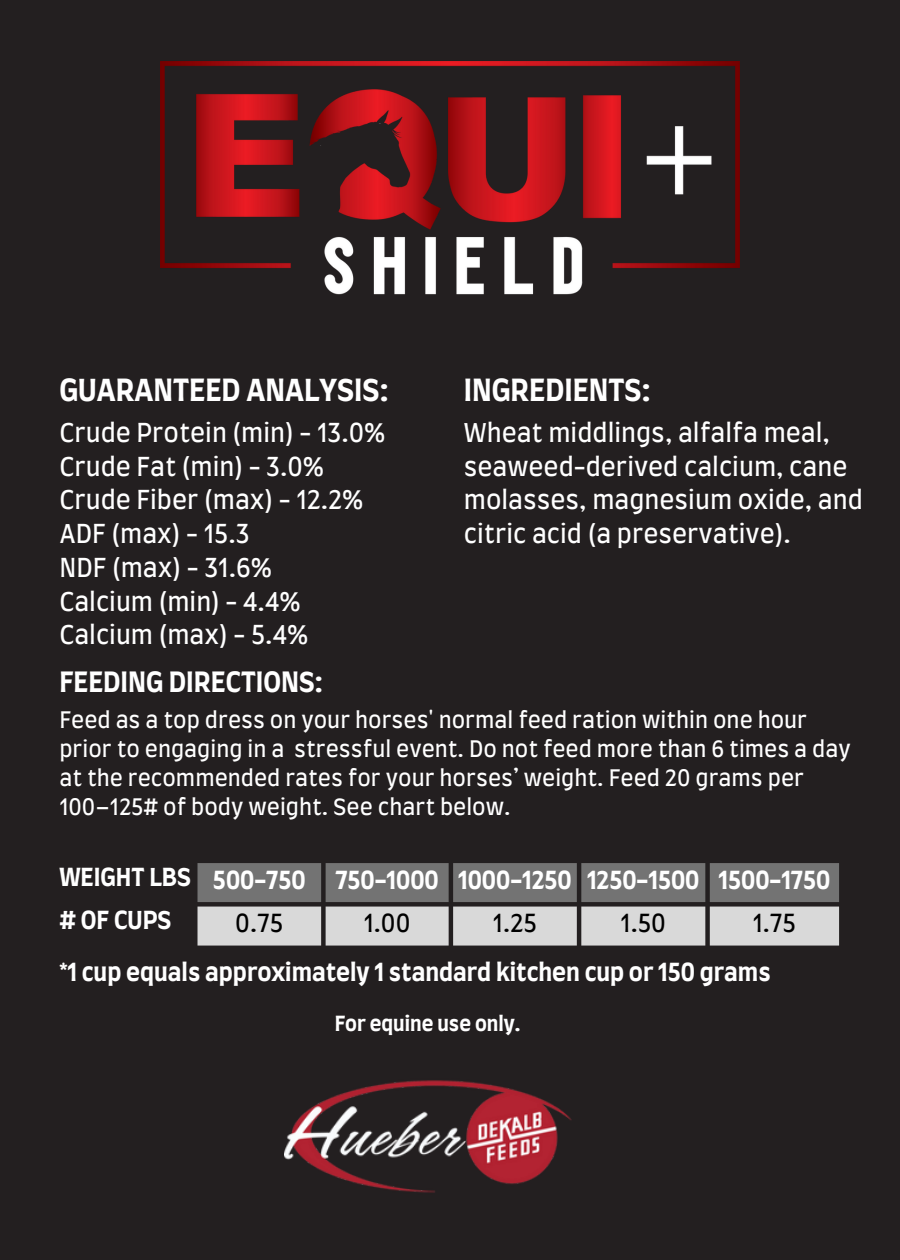
<style>
.page{position:relative;width:900px;height:1260px;background:#231f20}
.page>*{position:absolute;margin:0;border:0;box-sizing:border-box;transform-origin:0 0}
.t1{font:700 29.25px "Farro";color:#fff}
.t2{font:700 26.75px "Farro";color:#fff}
.t3{font:25px/33.8px "Farro";color:#fff}
.t4{font:700 23.75px/42.8px "Farro";color:#fff}
.t5{font:23.75px "Farro";color:#000}
.t6{font:21.75px/29px "Farro";color:#fff}
.t7{font:700 20px "Farro";color:#fff}
</style>
<div class="page">
<img style="left:160px;top:62px;width:580px;height:233px">
<svg style="left:198px;top:863px;width:641px;height:83px;background:#9a9a9a"></svg>
<img style="left:285px;top:1080px;width:287px;height:113px">
<p class="t1" style="left:59px;top:378px;width:331px">GUARANTEED ANALYSIS:</p>
<p class="t3" style="left:59px;top:418px;width:327px">Crude Protein (min) - 13.0%<br>Crude Fat (min) - 3.0%<br>Crude Fiber (max) - 12.2%<br>ADF (max) - 15.3<br>NDF (max) - 31.6%<br>Calcium (min) - 4.4%<br>Calcium (max) - 5.4%</p>
<p class="t2" style="left:59px;top:671px;width:265px">FEEDING DIRECTIONS:</p>
<p class="t1" style="left:464px;top:378px;width:189px">INGREDIENTS:</p>
<p class="t3" style="left:464px;top:418px;width:401px">Wheat middlings, alfalfa meal, seaweed-derived calcium, cane molasses, magnesium oxide, and citric acid (a preservative).</p>
<p class="t6" style="left:59px;top:707px;width:793px">Feed as a top dress on your horses' normal feed ration within one hour prior to engaging in a stressful event. Do not feed more than 6 times a day at the recommended rates for your horses’ weight. Feed 20 grams per 100–125# of body weight. See chart below.</p>
<p class="t4" style="left:59px;top:858px;width:133px">WEIGHT LBS # OF CUPS</p>
<p class="t4" style="left:213px;top:860px;width:619px">500-750 750-1000 1000-1250 1250-1500 1500-1750</p>
<p class="t5" style="left:235px;top:913px;width:49px">0.75</p>
<p class="t5" style="left:364px;top:913px;width:48px">1.00</p>
<p class="t5" style="left:493px;top:913px;width:45px">1.25</p>
<p class="t5" style="left:621px;top:913px;width:47px">1.50</p>
<p class="t5" style="left:753px;top:913px;width:45px">1.75</p>
<p class="t4" style="left:59px;top:952px;width:713px">*1 cup equals approximately 1 standard kitchen cup or 150 grams</p>
<p class="t7" style="left:335px;top:1015px;width:187px">For equine use only.</p>
</div>
